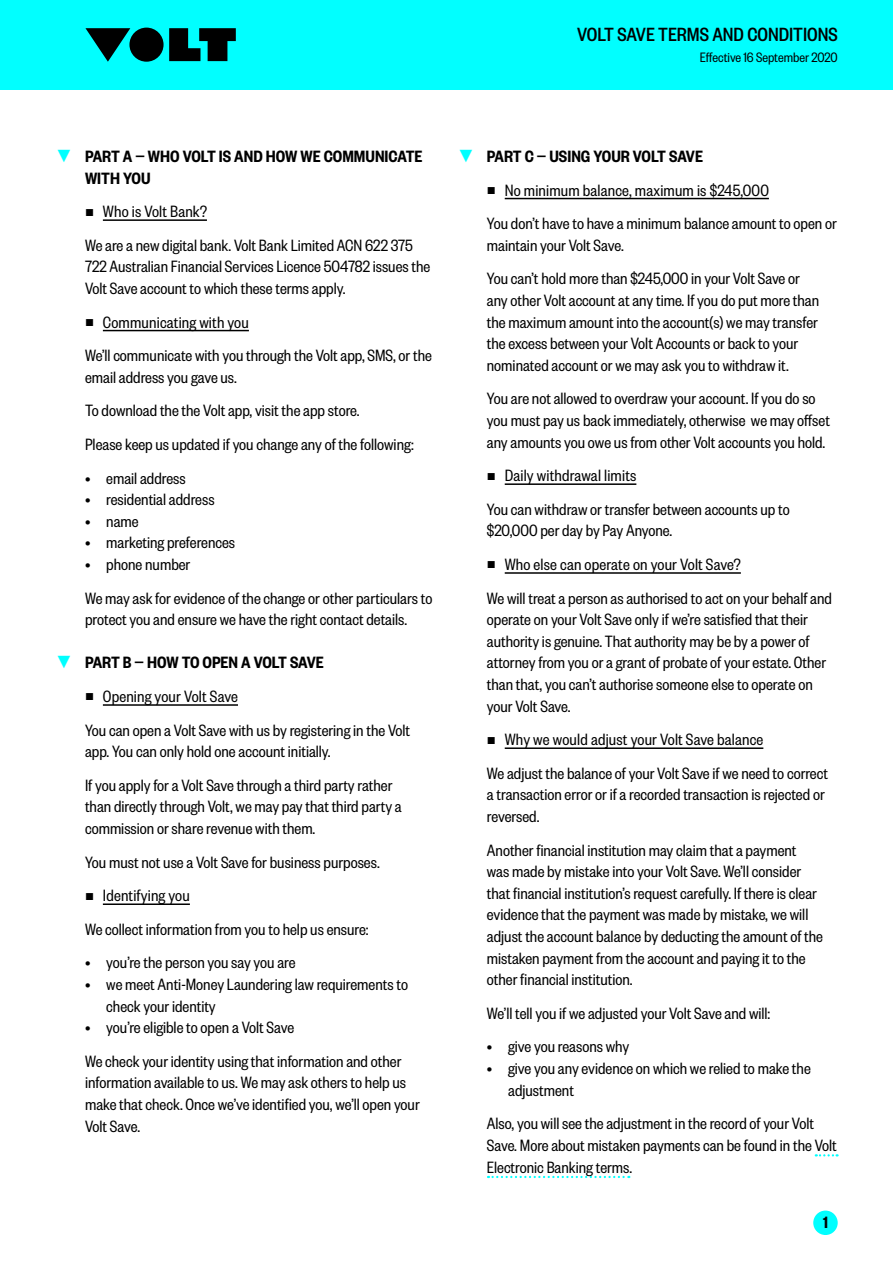
<style>
.page{position:relative;width:893px;height:1263px;background:#fff}
.page>*{position:absolute;margin:0;border:0;box-sizing:border-box;transform-origin:0 0}
.t1{font:500 21px "Founders Grotesk Cond";color:#000}
.t2{font:18px/21.6px "Founders Grotesk Cond";color:#000}
.t3{font:600 18px/21.6px "Founders Grotesk Cond";color:#000}
.t4{font:15px "Founders Grotesk Cond";color:#000}
.s1{font-family:"Arial";font-weight:700;color:#01ffff}
.s2{font-family:"Arial";font-size:15px}
</style>
<div class="page">
<div style="left:0;top:0;width:893px;height:89px;background:#01ffff"></div>
<svg style="left:169px;top:28px;width:67px;height:33px"></svg>
<div style="left:129px;top:28px;width:35px;height:34px;background:#000;border-radius:50%"></div>
<svg style="left:85px;top:28px;width:45px;height:34px"></svg>
<div style="left:813px;top:1210px;width:25px;height:25px;background:#01ffff;border-radius:50%"></div>
<hr style="left:103px;top:219px;width:104px;height:2px;background:#000">
<hr style="left:103px;top:330px;width:146px;height:1px;background:#000">
<hr style="left:103px;top:704px;width:135px;height:2px;background:#000">
<hr style="left:103px;top:903px;width:87px;height:2px;background:#000">
<hr style="left:505px;top:198px;width:264px;height:1px;background:#000">
<hr style="left:505px;top:483px;width:131px;height:2px;background:#000">
<hr style="left:505px;top:572px;width:236px;height:2px;background:#000">
<hr style="left:505px;top:747px;width:258px;height:2px;background:#000">
<svg style="left:816px;top:1154px;width:22px;height:2px"></svg>
<svg style="left:488px;top:1176px;width:141px;height:2px"></svg>
<p class="t1" style="left:577px;top:22px;width:262px">VOLT SAVE TERMS AND CONDITIONS</p>
<p class="t4" style="left:700px;top:48px;width:139px">Effective 16 September 2020</p>
<p class="t3" style="left:85px;top:145px;width:339px;text-indent:-30px"><span class="s1">▼</span> PART A — WHO VOLT IS AND HOW WE COMMUNICATE<br>WITH YOU</p>
<p class="t2" style="left:85px;top:194px;width:329px;line-height:33.6px"><span class="s2">■</span> Who is Volt Bank?<br>We are a new digital bank. Volt Bank Limited ACN 622 375</p>
<p class="t2" style="left:85px;top:255px;width:347px">722 Australian Financial Services Licence 504782 issues the<br>Volt Save account to which these terms apply.</p>
<p class="t2" style="left:85px;top:304px;width:348px;line-height:33.6px"><span class="s2">■</span> Communicating with you<br>We’ll communicate with you through the Volt app, SMS, or the</p>
<p class="t2" style="left:85px;top:360px;width:330px;line-height:33.6px">email address you gave us.<br>To download the the Volt app, visit the app store.<br>Please keep us updated if you change any of the following:</p>
<p class="t2" style="left:85px;top:466px;width:102px">• email address</p>
<p class="t2" style="left:85px;top:488px;width:131px">• residential address</p>
<p class="t2" style="left:85px;top:510px;width:55px">• name</p>
<p class="t2" style="left:85px;top:531px;width:152px">• marketing preferences</p>
<p class="t2" style="left:85px;top:547px;width:349px;line-height:33.6px">• phone number<br>We may ask for evidence of the change or other particulars to</p>
<p class="t2" style="left:85px;top:608px;width:324px">protect you and ensure we have the right contact details.</p>
<p class="t3" style="left:55px;top:651px;width:270px"><span class="s1">▼</span> PART B — HOW TO OPEN A VOLT SAVE</p>
<p class="t2" style="left:85px;top:679px;width:327px;line-height:33.6px"><span class="s2">■</span> Opening your Volt Save<br>You can open a Volt Save with us by registering in the Volt</p>
<p class="t2" style="left:85px;top:734px;width:309px;line-height:33.6px">app. You can only hold one account initially.<br>If you apply for a Volt Save through a third party rather</p>
<p class="t2" style="left:85px;top:795px;width:318px">than directly through Volt, we may pay that third party a commission or share revenue with them.</p>
<p class="t2" style="left:85px;top:850px;width:296px">You must not use a Volt Save for business purposes.</p>
<p class="t2" style="left:85px;top:878px;width:285px;line-height:33.6px"><span class="s2">■</span> Identifying you<br>We collect information from you to help us ensure:</p>
<p class="t2" style="left:85px;top:951px;width:212px">• you’re the person you say you are</p>
<p class="t2" style="left:106px;top:973px;width:303px;text-indent:-21px">• we meet Anti-Money Laundering law requirements to check your identity</p>
<p class="t2" style="left:85px;top:1010px;width:318px;line-height:33.6px">• you’re eligible to open a Volt Save<br>We check your identity using that information and other</p>
<p class="t2" style="left:85px;top:1071px;width:336px">information available to us. We may ask others to help us make that check. Once we’ve identified you, we’ll open your<br>Volt Save.</p>
<p class="t3" style="left:457px;top:145px;width:247px"><span class="s1">▼</span> PART C — USING YOUR VOLT SAVE</p>
<p class="t2" style="left:487px;top:172px;width:351px;line-height:33.6px"><span class="s2">■</span> No minimum balance, maximum is $245,000<br>You don’t have to have a minimum balance amount to open or</p>
<p class="t2" style="left:487px;top:228px;width:315px;line-height:33.6px">maintain your Volt Save.<br>You can’t hold more than $245,000 in your Volt Save or</p>
<p class="t2" style="left:487px;top:289px;width:334px">any other Volt account at any time. If you do put more than the maximum amount into the account(s) we may transfer the excess between your Volt Accounts or back to your nominated account or we may ask you to withdraw it.</p>
<p class="t2" style="left:487px;top:387px;width:345px">You are not allowed to overdraw your account. If you do so you must pay us back immediately, otherwise we may offset any amounts you owe us from other Volt accounts you hold.</p>
<p class="t2" style="left:487px;top:458px;width:304px;line-height:33.6px"><span class="s2">■</span> Daily withdrawal limits<br>You can withdraw or transfer between accounts up to</p>
<p class="t2" style="left:487px;top:519px;width:187px">$20,000 per day by Pay Anyone.</p>
<p class="t2" style="left:487px;top:547px;width:347px;line-height:33.6px"><span class="s2">■</span> Who else can operate on your Volt Save?<br>We will treat a person as authorised to act on your behalf and</p>
<p class="t2" style="left:487px;top:608px;width:341px">operate on your Volt Save only if we’re satisfied that their authority is genuine. That authority may be by a power of attorney from you or a grant of probate of your estate. Other than that, you can’t authorise someone else to operate on your Volt Save.</p>
<p class="t2" style="left:487px;top:722px;width:343px;line-height:33.6px"><span class="s2">■</span> Why we would adjust your Volt Save balance<br>We adjust the balance of your Volt Save if we need to correct</p>
<p class="t2" style="left:487px;top:783px;width:339px">a transaction error or if a recorded transaction is rejected or reversed.</p>
<p class="t2" style="left:487px;top:838px;width:338px">Another financial institution may claim that a payment was made by mistake into your Volt Save. We’ll consider that financial institution’s request carefully. If there is clear evidence that the payment was made by mistake, we will adjust the account balance by deducting the amount of the mistaken payment from the account and paying it to the other financial institution.</p>
<p class="t2" style="left:487px;top:1002px;width:285px">We’ll tell you if we adjusted your Volt Save and will:</p>
<p class="t2" style="left:487px;top:1035px;width:144px">• give you reasons why</p>
<p class="t2" style="left:508px;top:1057px;width:304px;text-indent:-21px">• give you any evidence on which we relied to make the adjustment</p>
<p class="t2" style="left:487px;top:1112px;width:351px">Also, you will see the adjustment in the record of your Volt<br>Save. More about mistaken payments can be found in the Volt<br>Electronic Banking terms.</p>
<p class="t3" style="left:823px;top:1211px;width:6px">1</p>
</div>
